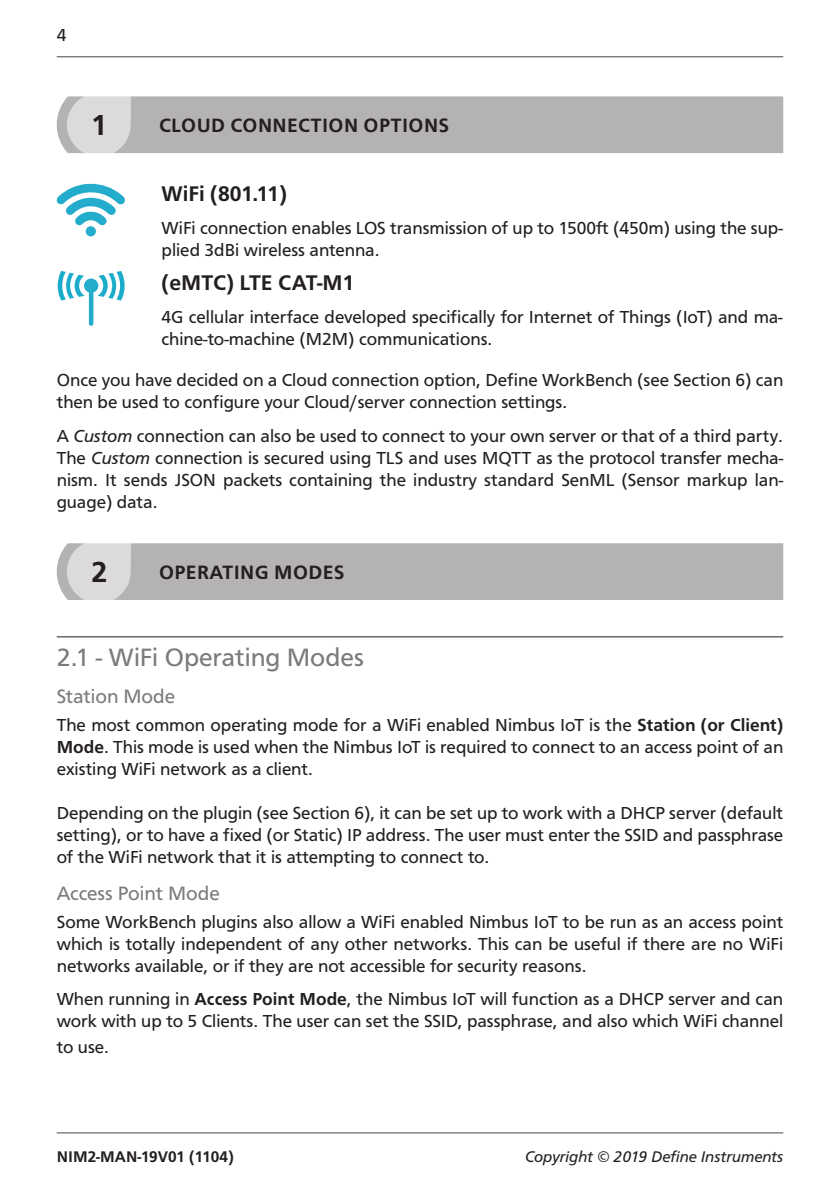
<style>
.page{position:relative;width:840px;height:1191px;background:#fff}
.page>*{position:absolute;margin:0;border:0;box-sizing:border-box;transform-origin:0 0}
.t1{font:700 30px "Carto Gothic Pro";color:#231f20}
.t2{font:26px "Carto Gothic Pro";color:#7a7c7c}
.t3{font:700 22px "Carto Gothic Pro";color:#231f20}
.t4{font:700 20px "Carto Gothic Pro";letter-spacing:.02em;color:#231f20}
.t5{font:20px "Carto Gothic Pro";color:#7a7c7c}
.t6{font:18px/22px "Carto Gothic Pro";color:#231f20}
.t7{font:italic 16px "Carto Gothic Pro";color:#231f20}
.t8{font:700 16px "Carto Gothic Pro";color:#231f20}
.s1{font-style:italic}
.s2{font-weight:700}
</style>
<div class="page">
<hr style="left:57px;top:56px;width:725px;height:1px;background:#7a7c7c">
<hr style="left:57px;top:1132px;width:725px;height:1px;background:#7a7c7c">
<svg style="left:57px;top:96px;width:725px;height:57px;background:#b8b6b6"></svg>
<svg style="left:56px;top:184px;width:69px;height:42px"></svg>
<div style="left:86px;top:226px;width:10px;height:10px;background:#23accb;border-radius:50%"></div>
<hr style="left:57px;top:636px;width:725px;height:1px;background:#231f20">
<svg style="left:57px;top:543px;width:725px;height:57px;background:#b8b6b5"></svg>
<hr style="left:89px;top:289px;width:4px;height:34px;background:#23accb">
<svg style="left:57px;top:271px;width:68px;height:30px"></svg>
<p class="t6" style="left:57px;top:24px;width:11px">4</p>
<h1 class="t1" style="left:91px;top:108px;width:18px">1</h1>
<p class="t4" style="left:159px;top:114px;width:291px">CLOUD CONNECTION OPTIONS</p>
<p class="t3" style="left:161px;top:180px;width:127px">WiFi (801.11)</p>
<p class="t6" style="left:161px;top:217px;width:622px">WiFi connection enables LOS transmission of up to 1500ft (450m) using the sup&shy;plied 3dBi wireless antenna.</p>
<p class="t3" style="left:161px;top:269px;width:194px">(eMTC) LTE CAT-M1</p>
<p class="t6" style="left:161px;top:306px;width:622px">4G cellular interface developed specifically for Internet of Things (IoT) and ma&shy;chine-to-machine (M2M) communications.</p>
<p class="t6" style="left:57px;top:369px;width:727px">Once you have decided on a Cloud connection option, Define WorkBench (see Section 6) can then be used to configure your Cloud/server connection settings.</p>
<p class="t6" style="left:57px;top:424px;width:727px;text-align:justify">A <span class="s1">Custom</span> connection can also be used to connect to your own server or that of a third party.<br>The <span class="s1">Custom</span> connection is secured using TLS and uses MQTT as the protocol transfer mecha&shy;nism. It sends JSON packets containing the industry standard SenML (Sensor markup lan&shy;guage) data.</p>
<h1 class="t1" style="left:91px;top:555px;width:18px">2</h1>
<p class="t4" style="left:159px;top:561px;width:187px">OPERATING MODES</p>
<h2 class="t2" style="left:57px;top:642px;width:308px">2.1 - WiFi Operating Modes</h2>
<p class="t5" style="left:57px;top:685px;width:120px">Station Mode</p>
<p class="t6" style="left:57px;top:714px;width:727px;text-align:justify">The most common operating mode for a WiFi enabled Nimbus IoT is the <span class="s2">Station (or Client)<br>Mode</span>. This mode is used when the Nimbus IoT is required to connect to an access point of an existing WiFi network as a client.</p>
<p class="t6" style="left:57px;top:801px;width:727px;text-align:justify">Depending on the plugin (see Section 6), it can be set up to work with a DHCP server (default setting), or to have a fixed (or Static) IP address. The user must enter the SSID and passphrase of the WiFi network that it is attempting to connect to.</p>
<p class="t5" style="left:57px;top:882px;width:164px">Access Point Mode</p>
<p class="t6" style="left:57px;top:911px;width:727px;text-align:justify">Some WorkBench plugins also allow a WiFi enabled Nimbus IoT to be run as an access point which is totally independent of any other networks. This can be useful if there are no WiFi networks available, or if they are not accessible for security reasons.</p>
<p class="t6" style="left:57px;top:988px;width:727px">When running in <span class="s2">Access Point Mode</span>, the Nimbus IoT will function as a DHCP server and can work with up to 5 Clients. The user can set the SSID, passphrase, and also which WiFi channel</p>
<p class="t6" style="left:57px;top:1036px;width:54px">to use.</p>
<p class="t8" style="left:57px;top:1147px;width:178px">NIM2-MAN-19V01 (1104)</p>
<p class="t7" style="left:525px;top:1147px;width:259px">Copyright © 2019 Define Instruments</p>
</div>
